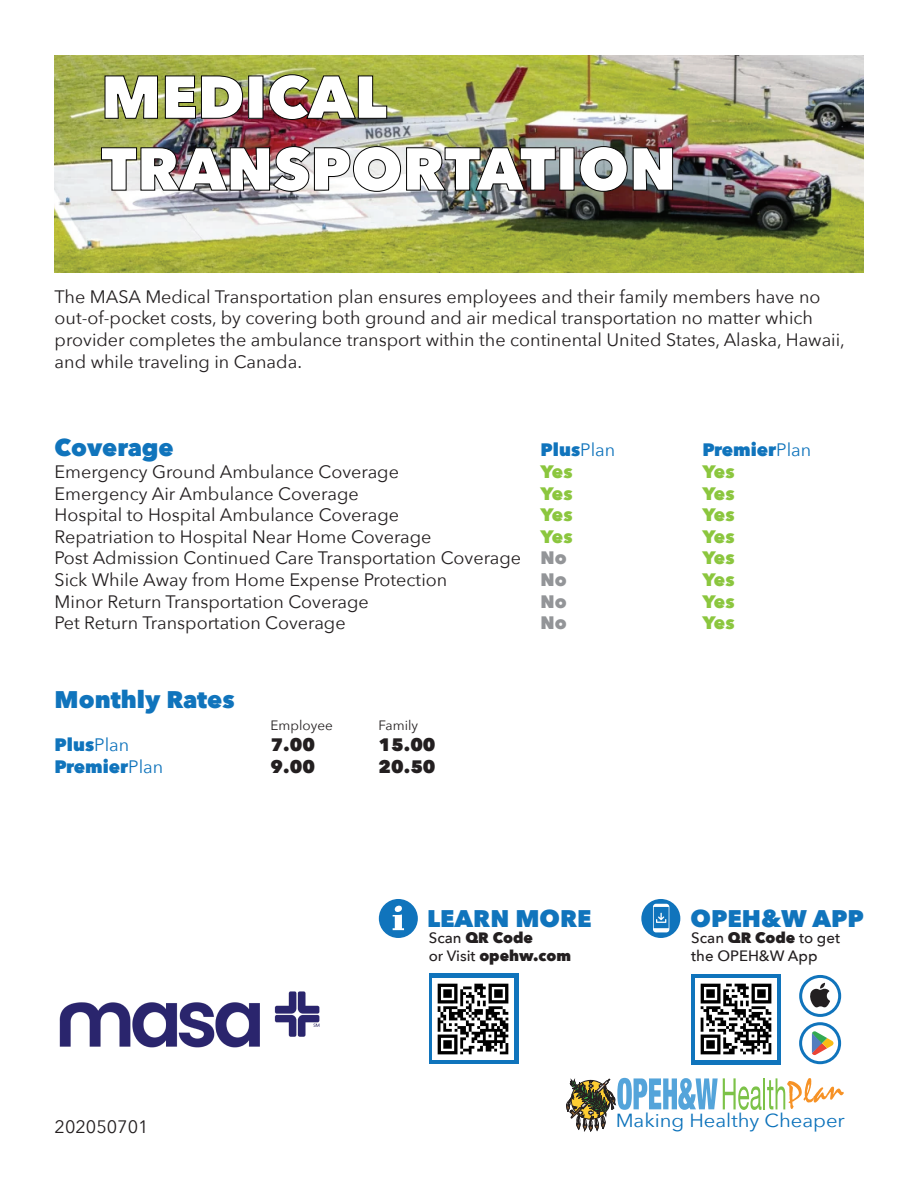
<style>
.page{position:relative;width:918px;height:1188px;background:#fff}
.page>*{position:absolute;margin:0;border:0;box-sizing:border-box;transform-origin:0 0}
.t1{font:800 59.85px/71.8px "Avenir Next";color:#fff}
.t2{font:800 24px "Avenir Next";color:#1074bc}
.t3{font:18.9px "Avenir Next";color:#0a71ba;scale:1.07 1}
.t4{font:18px/21.6px "Avenir Next";color:#231f20}
.t5{font:800 18px "Avenir Next";color:#1074bc}
.t6{font:800 18px "Avenir Next";letter-spacing:-.055em;color:#8bc63e}
.t7{font:800 18px "Avenir Next";color:#231f20}
.t8{font:800 18px "Avenir Next";color:#939598}
.t9{font:500 15px/18px "Avenir Next";color:#231f20}
.t10{font:800 15px/18px "Avenir Next";color:#231f20}
.t11{font:13.5px "Avenir Next";color:#231f20}
.s1{font-weight:400}
.s2{font-weight:800;color:#939598}
.s3{font-weight:500}
.s4{font-weight:800}
</style>
<div class="page">
<svg style="left:566px;top:1077px;width:278px;height:55px"></svg>
<svg style="left:801px;top:1024px;width:39px;height:39px"></svg>
<div style="left:799px;top:1022px;width:42px;height:42px;border:3px solid #1074bc;border-radius:50%"></div>
<div style="left:641px;top:899px;width:39px;height:39px;background:#1074bc;border-radius:50%"></div>
<svg style="left:653px;top:904px;width:16px;height:28px"></svg>
<div style="left:691px;top:974px;width:90px;height:90px;background:#1074bc"></div>
<img style="left:696px;top:978px;width:81px;height:82px">
<svg style="left:812px;top:1031px;width:22px;height:24px"></svg>
<svg style="left:801px;top:976px;width:39px;height:39px"></svg>
<div style="left:799px;top:975px;width:42px;height:42px;border:3px solid #1074bc;border-radius:50%"></div>
<svg style="left:809px;top:983px;width:21px;height:24px"></svg>
<svg style="left:379px;top:899px;width:39px;height:39px"></svg>
<svg style="left:429px;top:974px;width:90px;height:90px;fill:#1074bc"></svg>
<img style="left:55px;top:55px;width:808px;height:217px">
<svg style="left:105px;top:76px;width:53px;height:43px;background:#969f50"></svg>
<img style="left:165px;top:76px;width:78px;height:43px">
<div style="left:248px;top:76px;width:15px;height:43px;border:1px solid #050504"></div>
<img style="left:269px;top:74px;width:118px;height:46px">
<img style="left:101px;top:146px;width:455px;height:46px">
<div style="left:560px;top:148px;width:14px;height:42px;border:1px solid #050504"></div>
<img style="left:580px;top:146px;width:93px;height:46px">
<img style="left:59px;top:991px;width:261px;height:57px">
<img style="left:433px;top:979px;width:80px;height:81px">
<h1 class="t1" style="left:101px;top:61px;width:577px">MEDICAL<br>TRANSPORTATION</h1>
<p class="t4" style="left:55px;top:285px;width:792px">The MASA Medical Transportation plan ensures employees and their family members have no out-of-pocket costs, by covering both ground and air medical transportation no matter which provider completes the ambulance transport within the continental United States, Alaska, Hawaii, and while traveling in Canada.</p>
<h2 class="t2" style="left:55px;top:433px;width:121px">Coverage</h2>
<p class="t5" style="left:541px;top:439px;width:76px">Plus<span class="s1">Plan</span></p>
<p class="t5" style="left:703px;top:439px;width:110px">Premier<span class="s1">Plan</span></p>
<p class="t4" style="left:55px;top:460px;width:346px">Emergency Ground Ambulance Coverage</p>
<p class="t6" style="left:541px;top:461px;width:33px">Yes</p>
<p class="t6" style="left:703px;top:461px;width:33px">Yes</p>
<p class="t4" style="left:55px;top:482px;width:306px">Emergency Air Ambulance Coverage</p>
<p class="t6" style="left:541px;top:482px;width:33px">Yes</p>
<p class="t6" style="left:703px;top:482px;width:33px">Yes</p>
<p class="t4" style="left:55px;top:503px;width:346px">Hospital to Hospital Ambulance Coverage</p>
<p class="t6" style="left:541px;top:504px;width:33px">Yes</p>
<p class="t6" style="left:703px;top:504px;width:33px">Yes</p>
<p class="t4" style="left:55px;top:525px;width:378px">Repatriation to Hospital Near Home Coverage</p>
<p class="t6" style="left:541px;top:525px;width:33px">Yes</p>
<p class="t6" style="left:703px;top:525px;width:33px">Yes</p>
<p class="t4" style="left:55px;top:547px;width:514px">Post Admission Continued Care Transportation Coverage <span class="s2">No</span></p>
<p class="t6" style="left:703px;top:547px;width:33px">Yes</p>
<p class="t4" style="left:55px;top:568px;width:394px">Sick While Away from Home Expense Protection</p>
<p class="t8" style="left:541px;top:569px;width:28px">No</p>
<p class="t6" style="left:703px;top:569px;width:33px">Yes</p>
<p class="t4" style="left:55px;top:590px;width:316px">Minor Return Transportation Coverage</p>
<p class="t8" style="left:541px;top:590px;width:28px">No</p>
<p class="t6" style="left:703px;top:590px;width:33px">Yes</p>
<p class="t4" style="left:55px;top:611px;width:293px">Pet Return Transportation Coverage</p>
<p class="t8" style="left:541px;top:612px;width:28px">No</p>
<p class="t6" style="left:703px;top:612px;width:33px">Yes</p>
<h2 class="t2" style="left:55px;top:685px;width:182px">Monthly Rates</h2>
<p class="t11" style="left:271px;top:714px;width:64px">Employee</p>
<p class="t11" style="left:379px;top:714px;width:41px">Family</p>
<p class="t5" style="left:55px;top:734px;width:76px">Plus<span class="s1">Plan</span></p>
<p class="t7" style="left:271px;top:734px;width:46px">7.00</p>
<p class="t7" style="left:379px;top:734px;width:58px">15.00</p>
<p class="t5" style="left:55px;top:755px;width:110px">Premier<span class="s1">Plan</span></p>
<p class="t7" style="left:271px;top:755px;width:46px">9.00</p>
<p class="t7" style="left:379px;top:755px;width:58px">20.50</p>
<h2 class="t2" style="left:427px;top:903px;width:166px">LEARN MORE</h2>
<p class="t10" style="left:429px;top:928px;width:144px"><span class="s3">Scan</span> QR Code<br><span class="s3">or Visit</span> opehw.com</p>
<h2 class="t2" style="left:691px;top:904px;width:175px">OPEH&amp;W APP</h2>
<p class="t9" style="left:691px;top:928px;width:150px">Scan <span class="s4">QR Code</span> to get the OPEH&amp;W App</p>
<p class="t4" style="left:55px;top:1115px;width:95px">202050701</p>
<p class="t3" style="left:616px;top:1104px;width:216px">Making Healthy Cheaper</p>
</div>
